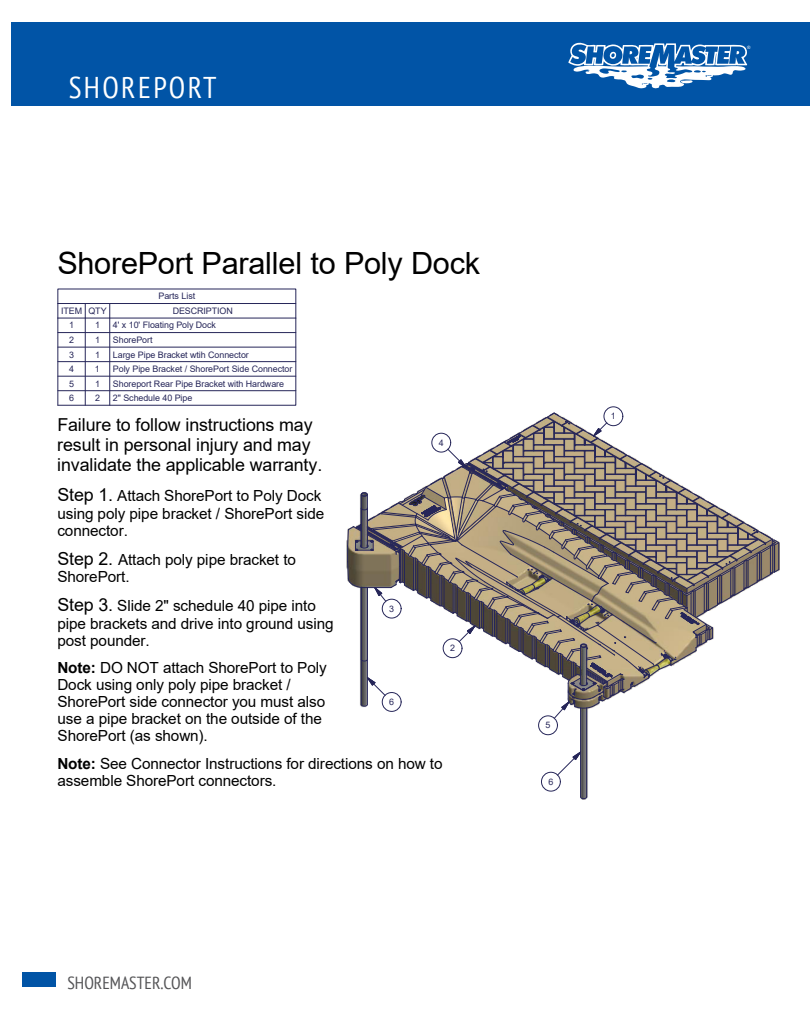
<style>
.page{position:relative;width:810px;height:1035px;background:#fff}
.page>*{position:absolute;margin:0;border:0;box-sizing:border-box;transform-origin:0 0}
.t1{font:30.62px "Arial";letter-spacing:-.01em;color:#000}
.t2{font:condensed 30px "PT Sans";letter-spacing:.08em;color:#fff}
.t3{font:17.88px/19.9px "Arial";letter-spacing:-.01em;color:#000}
.t4{font:condensed 17.5px "PT Sans";color:#535355}
.t5{font:15.25px/17px "Arial";letter-spacing:-.005em;color:#000}
.t6{font:8.88px "Arial";letter-spacing:-.005em;color:#262659}
.t7{font:4.5px "Arial";color:#fff}
.s1{font-size:17.88px}
.s2{font-weight:700}
</style>
<div class="page">
<div style="left:11px;top:22px;width:777px;height:84px;background:#0154a6"></div>
<div style="left:788px;top:22px;width:22px;height:84px;background:#0154a6"></div>
<svg style="left:568px;top:43px;width:179px;height:46px"></svg>
<div style="left:22px;top:973px;width:34px;height:14px;background:#0154a6"></div>
<svg style="left:580px;top:796px;width:7px;height:3px"></svg>
<hr style="left:580px;top:708px;width:1px;height:89px;background:#262659">
<hr style="left:586px;top:708px;width:1px;height:89px;background:#262659">
<svg style="left:57px;top:303px;width:240px;height:103px"></svg>
<hr style="left:109px;top:318px;width:1px;height:87px;background:#262659">
<hr style="left:85px;top:318px;width:1px;height:87px;background:#262659">
<hr style="left:57px;top:318px;width:1px;height:87px;background:#262659">
<div style="left:604px;top:406px;width:19px;height:20px;border:1px solid #262659;border-radius:50%"></div>
<svg style="left:347px;top:412px;width:433px;height:308px"></svg>
<div style="left:538px;top:715px;width:20px;height:20px;border:1px solid #262659;border-radius:50%"></div>
<svg style="left:556px;top:749px;width:28px;height:27px"></svg>
<div style="left:541px;top:772px;width:20px;height:20px;border:1px solid #262659;border-radius:50%"></div>
<h2 class="t2" style="left:69px;top:68px;width:149px">SHOREPORT</h2>
<p class="t1" style="left:57px;top:242px;width:424px">ShorePort Parallel to Poly Dock</p>
<p class="t6" style="left:158px;top:290px;width:38px">Parts List</p>
<p class="t6" style="left:61px;top:305px;width:47px">ITEM QTY</p>
<p class="t6" style="left:173px;top:305px;width:62px">DESCRIPTION</p>
<p class="t6" style="left:69px;top:319px;width:6px">1</p>
<p class="t6" style="left:95px;top:319px;width:6px">1</p>
<p class="t6" style="left:113px;top:319px;width:105px">4' x 10' Floating Poly Dock</p>
<p class="t6" style="left:69px;top:334px;width:6px">2</p>
<p class="t6" style="left:95px;top:334px;width:6px">1</p>
<p class="t6" style="left:113px;top:334px;width:41px">ShorePort</p>
<p class="t6" style="left:69px;top:348px;width:6px">3</p>
<p class="t6" style="left:95px;top:348px;width:6px">1</p>
<p class="t6" style="left:113px;top:348px;width:137px">Large Pipe Bracket wtih Connector</p>
<p class="t6" style="left:69px;top:363px;width:6px">4</p>
<p class="t6" style="left:95px;top:363px;width:6px">1</p>
<p class="t6" style="left:113px;top:363px;width:181px">Poly Pipe Bracket / ShorePort Side Connector</p>
<p class="t6" style="left:69px;top:377px;width:6px">5</p>
<p class="t6" style="left:95px;top:377px;width:6px">1</p>
<p class="t6" style="left:113px;top:377px;width:173px">Shoreport Rear Pipe Bracket with Hardware</p>
<p class="t6" style="left:69px;top:392px;width:6px">6</p>
<p class="t6" style="left:95px;top:392px;width:6px">2</p>
<p class="t6" style="left:113px;top:392px;width:81px">2" Schedule 40 Pipe</p>
<p class="t3" style="left:57px;top:415px;width:267px">Failure to follow instructions may result in personal injury and may invalidate the applicable warranty.</p>
<p class="t5" style="left:57px;top:487px;width:268px;line-height:17.4px"><span class="s1">Step 1.</span> Attach ShorePort to Poly Dock using poly pipe bracket / ShorePort side connector.</p>
<p class="t5" style="left:57px;top:550px;width:240px;line-height:17.8px"><span class="s1">Step 2.</span> Attach poly pipe bracket to<br>ShorePort.</p>
<p class="t5" style="left:57px;top:597px;width:278px;line-height:17.4px"><span class="s1">Step 3.</span> Slide 2" schedule 40 pipe into pipe brackets and drive into ground using post pounder.</p>
<p class="t5" style="left:57px;top:659px;width:271px"><span class="s2">Note:</span> DO NOT attach ShorePort to Poly Dock using only poly pipe bracket / ShorePort side connector you must also use a pipe bracket on the outside of the ShorePort (as shown).</p>
<p class="t6" style="left:439px;top:437px;width:6px">4</p>
<p class="t6" style="left:389px;top:603px;width:6px">3</p>
<p class="t6" style="left:389px;top:696px;width:6px">6</p>
<p class="t6" style="left:450px;top:642px;width:6px">2</p>
<p class="t5" style="left:57px;top:755px;width:387px"><span class="s2">Note:</span> See Connector Instructions for directions on how to assemble ShorePort connectors.</p>
<p class="t6" style="left:611px;top:410px;width:6px">1</p>
<p class="t6" style="left:546px;top:719px;width:6px">5</p>
<p class="t6" style="left:548px;top:776px;width:6px">6</p>
<p class="t4" style="left:68px;top:971px;width:126px">SHOREMASTER.COM</p>
<p class="t7" style="left:747px;top:44px;width:5px">®</p>
</div>
